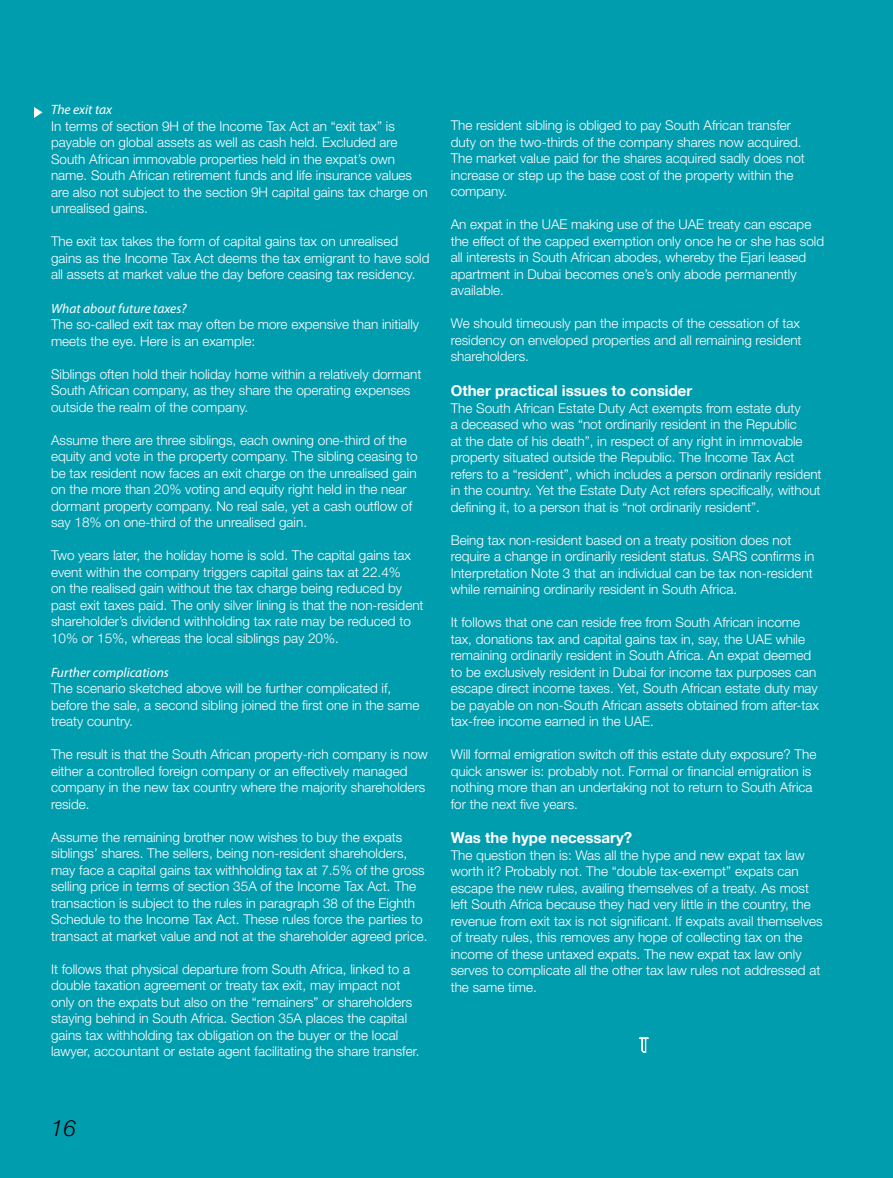
<style>
.page{position:relative;width:893px;height:1178px;background:#009daf}
.page>*{position:absolute;margin:0;border:0;box-sizing:border-box;transform-origin:0 0}
.t1{font:italic 300 22.5px "Helvetica Neue";color:#000}
.t2{font:700 15px "Helvetica Neue";color:#fff}
.t3{font:300 13.5px/16.5px "Helvetica Neue";color:#fff}
.t4{font:italic 13.5px "Myriad Pro";color:#fff}
</style>
<div class="page">
<svg style="left:638px;top:1037px;width:11px;height:16px"></svg>
<svg style="left:34px;top:107px;width:9px;height:11px"></svg>
<p class="t4" style="left:51px;top:101px;width:63px">The exit tax</p>
<p class="t3" style="left:51px;top:117px;width:378px">In terms of section 9H of the Income Tax Act an “exit tax” is payable on global assets as well as cash held. Excluded are South African immovable properties held in the expat’s own name. South African retirement funds and life insurance values are also not subject to the section 9H capital gains tax charge on unrealised gains.</p>
<p class="t3" style="left:51px;top:232px;width:380px">The exit tax takes the form of capital gains tax on unrealised gains as the Income Tax Act deems the tax emigrant to have sold all assets at market value the day before ceasing tax residency.</p>
<p class="t4" style="left:51px;top:300px;width:137px">What about future taxes?</p>
<p class="t3" style="left:51px;top:315px;width:370px">The so-called exit tax may often be more expensive than initially meets the eye. Here is an example:</p>
<p class="t3" style="left:51px;top:365px;width:372px">Siblings often hold their holiday home within a relatively dormant<br>South African company, as they share the operating expenses outside the realm of the company.</p>
<p class="t3" style="left:51px;top:431px;width:368px">Assume there are three siblings, each owning one-third of the equity and vote in the property company. The sibling ceasing to be tax resident now faces an exit charge on the unrealised gain on the more than 20% voting and equity right held in the near dormant property company. No real sale, yet a cash outflow of say 18% on one-third of the unrealised gain.</p>
<p class="t3" style="left:51px;top:546px;width:374px">Two years later, the holiday home is sold. The capital gains tax event within the company triggers capital gains tax at 22.4%<br>on the realised gain without the tax charge being reduced by past exit taxes paid. The only silver lining is that the non-resident shareholder’s dividend withholding tax rate may be reduced to 10% or 15%, whereas the local siblings pay 20%.</p>
<p class="t4" style="left:51px;top:664px;width:119px">Further complications</p>
<p class="t3" style="left:51px;top:679px;width:370px">The scenario sketched above will be further complicated if, before the sale, a second sibling joined the first one in the same treaty country.</p>
<p class="t3" style="left:51px;top:745px;width:378px">The result is that the South African property-rich company is now either a controlled foreign company or an effectively managed company in the new tax country where the majority shareholders reside.</p>
<p class="t3" style="left:51px;top:828px;width:378px">Assume the remaining brother now wishes to buy the expats siblings’ shares. The sellers, being non-resident shareholders, may face a capital gains tax withholding tax at 7.5% of the gross selling price in terms of section 35A of the Income Tax Act. The transaction is subject to the rules in paragraph 38 of the Eighth Schedule to the Income Tax Act. These rules force the parties to transact at market value and not at the shareholder agreed price.</p>
<p class="t3" style="left:51px;top:960px;width:370px">It follows that physical departure from South Africa, linked to a double taxation agreement or treaty tax exit, may impact not only on the expats but also on the “remainers” or shareholders staying behind in South Africa. Section 35A places the capital gains tax withholding tax obligation on the buyer or the local lawyer, accountant or estate agent facilitating the share transfer.</p>
<p class="t3" style="left:451px;top:117px;width:356px">The resident sibling is obliged to pay South African transfer duty on the two-thirds of the company shares now acquired.<br>The market value paid for the shares acquired sadly does not increase or step up the base cost of the property within the company.</p>
<p class="t3" style="left:451px;top:215px;width:375px">An expat in the UAE making use of the UAE treaty can escape the effect of the capped exemption only once he or she has sold all interests in South African abodes, whereby the Ejari leased apartment in Dubai becomes one’s only abode permanently available.</p>
<p class="t3" style="left:451px;top:314px;width:352px;text-align:justify">We should timeously pan the impacts of the cessation of tax residency on enveloped properties and all remaining resident shareholders.</p>
<p class="t2" style="left:451px;top:379px;width:243px">Other practical issues to consider</p>
<p class="t3" style="left:451px;top:399px;width:372px">The South African Estate Duty Act exempts from estate duty<br>a deceased who was “not ordinarily resident in the Republic<br>at the date of his death”, in respect of any right in immovable property situated outside the Republic. The Income Tax Act refers to a “resident”, which includes a person ordinarily resident in the country. Yet the Estate Duty Act refers specifically, without defining it, to a person that is “not ordinarily resident”.</p>
<p class="t3" style="left:451px;top:531px;width:365px">Being tax non-resident based on a treaty position does not require a change in ordinarily resident status. SARS confirms in Interpretation Note 3 that an individual can be tax non-resident while remaining ordinarily resident in South Africa.</p>
<p class="t3" style="left:451px;top:613px;width:370px">It follows that one can reside free from South African income tax, donations tax and capital gains tax in, say, the UAE while remaining ordinarily resident in South Africa. An expat deemed to be exclusively resident in Dubai for income tax purposes can escape direct income taxes. Yet, South African estate duty may be payable on non-South African assets obtained from after-tax tax-free income earned in the UAE.</p>
<p class="t3" style="left:451px;top:745px;width:367px">Will formal emigration switch off this estate duty exposure? The quick answer is: probably not. Formal or financial emigration is nothing more than an undertaking not to return to South Africa for the next five years.</p>
<p class="t2" style="left:451px;top:826px;width:183px">Was the hype necessary?</p>
<p class="t3" style="left:451px;top:846px;width:373px">The question then is: Was all the hype and new expat tax law worth it? Probably not. The “double tax-exempt” expats can escape the new rules, availing themselves of a treaty. As most left South Africa because they had very little in the country, the revenue from exit tax is not significant. If expats avail themselves of treaty rules, this removes any hope of collecting tax on the income of these untaxed expats. The new expat tax law only serves to complicate all the other tax law rules not addressed at the same time.</p>
<h1 class="t1" style="left:51px;top:1110px;width:27px">16</h1>
</div>
